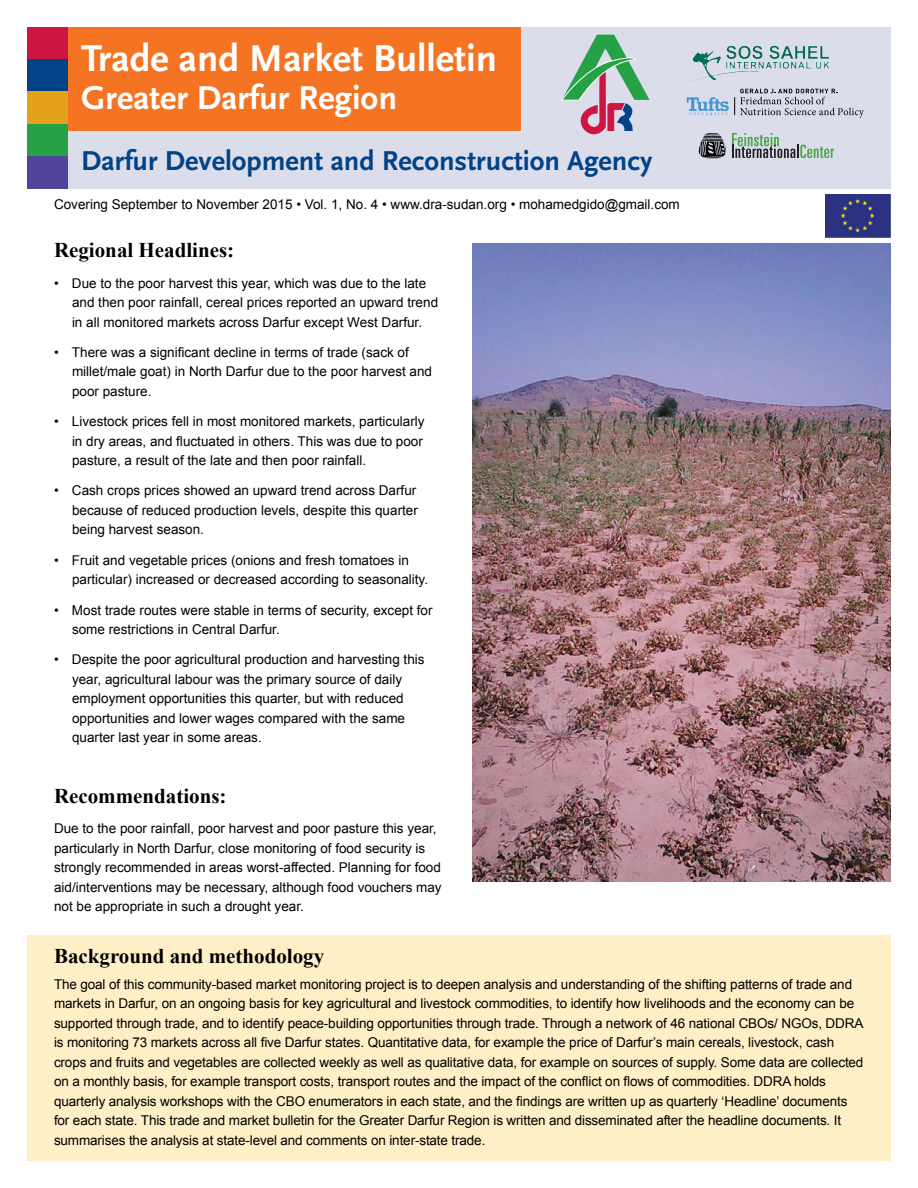
<style>
.page{position:relative;width:918px;height:1188px;background:#fff}
.page>*{position:absolute;margin:0;border:0;box-sizing:border-box;transform-origin:0 0}
.t1{font:700 39px "Scala Sans";color:#fff}
.t2{font:700 34.5px "Scala Sans";color:#fff}
.t3{font:700 28.5px "Scala Sans";color:#014386}
.t4{font:700 21px "Times New Roman";color:#000}
.t5{font:13.5px/19.5px "Arial";color:#000}
</style>
<div class="page">
<div style="left:27px;top:27px;width:864px;height:162px;background:#dbddeb"></div>
<svg style="left:561px;top:35px;width:89px;height:100px"></svg>
<div style="left:27px;top:27px;width:494px;height:103px;background:#f47424"></div>
<div style="left:27px;top:935px;width:864px;height:226px;background:#ffefc6"></div>
<img style="left:825px;top:194px;width:65px;height:43px">
<img style="left:752px;top:46px;width:28px;height:13px">
<svg style="left:732px;top:133px;width:102px;height:25px"></svg>
<svg style="left:699px;top:133px;width:27px;height:25px"></svg>
<div style="left:27px;top:27px;width:41px;height:32px;background:#cd1543"></div>
<div style="left:27px;top:59px;width:41px;height:33px;background:#014386"></div>
<div style="left:27px;top:92px;width:41px;height:32px;background:#e4a11b"></div>
<div style="left:27px;top:124px;width:41px;height:33px;background:#26a146"></div>
<div style="left:27px;top:157px;width:41px;height:32px;background:#52439b"></div>
<svg style="left:687px;top:89px;width:177px;height:29px"></svg>
<img style="left:472px;top:243px;width:419px;height:638px">
<p class="t1" style="left:81px;top:38px;width:418px">Trade and Market Bulletin</p>
<p class="t2" style="left:81px;top:79px;width:318px">Greater Darfur Region</p>
<p class="t3" style="left:81px;top:146px;width:573px">Darfur Development and Reconstruction Agency</p>
<p class="t5" style="left:54px;top:195px;width:627px">Covering September to November 2015 • Vol. 1, No. 4 • www.dra-sudan.org • mohamedgido@gmail.com</p>
<p class="t4" style="left:54px;top:236px;width:182px">Regional Headlines:</p>
<p class="t5" style="left:72px;top:273px;width:368px;text-indent:-18px">• Due to the poor harvest this year, which was due to the late and then poor rainfall, cereal prices reported an upward trend in all monitored markets across Darfur except West Darfur.</p>
<p class="t5" style="left:72px;top:342px;width:362px;text-indent:-18px">• There was a significant decline in terms of trade (sack of millet/male goat) in North Darfur due to the poor harvest and poor pasture.</p>
<p class="t5" style="left:72px;top:412px;width:354px;text-indent:-18px">• Livestock prices fell in most monitored markets, particularly in dry areas, and fluctuated in others. This was due to poor pasture, a result of the late and then poor rainfall.</p>
<p class="t5" style="left:72px;top:481px;width:347px;text-align:justify;text-indent:-18px">• Cash crops prices showed an upward trend across Darfur because of reduced production levels, despite this quarter being harvest season.</p>
<p class="t5" style="left:72px;top:550px;width:358px;text-indent:-18px">• Fruit and vegetable prices (onions and fresh tomatoes in particular) increased or decreased according to seasonality.</p>
<p class="t5" style="left:72px;top:600px;width:362px;text-indent:-18px">• Most trade routes were stable in terms of security, except for some restrictions in Central Darfur.</p>
<p class="t5" style="left:72px;top:650px;width:354px;text-indent:-18px">• Despite the poor agricultural production and harvesting this year, agricultural labour was the primary source of daily employment opportunities this quarter, but with reduced opportunities and lower wages compared with the same quarter last year in some areas.</p>
<p class="t4" style="left:54px;top:781px;width:174px">Recommendations:</p>
<p class="t5" style="left:54px;top:819px;width:389px">Due to the poor rainfall, poor harvest and poor pasture this year, particularly in North Darfur, close monitoring of food security is strongly recommended in areas worst-affected. Planning for food aid/interventions may be necessary, although food vouchers may not be appropriate in such a drought year.</p>
<p class="t4" style="left:54px;top:941px;width:272px">Background and methodology</p>
<p class="t5" style="left:54px;top:974px;width:811px">The goal of this community-based market monitoring project is to deepen analysis and understanding of the shifting patterns of trade and markets in Darfur, on an ongoing basis for key agricultural and livestock commodities, to identify how livelihoods and the economy can be supported through trade, and to identify peace-building opportunities through trade. Through a network of 46 national CBOs/ NGOs, DDRA is monitoring 73 markets across all five Darfur states. Quantitative data, for example the price of Darfur’s main cereals, livestock, cash crops and fruits and vegetables are collected weekly as well as qualitative data, for example on sources of supply. Some data are collected on a monthly basis, for example transport costs, transport routes and the impact of the conflict on flows of commodities. DDRA holds quarterly analysis workshops with the CBO enumerators in each state, and the findings are written up as quarterly ‘Headline’ documents for each state. This trade and market bulletin for the Greater Darfur Region is written and disseminated after the headline documents. It summarises the analysis at state-level and comments on inter-state trade.</p>
</div>
